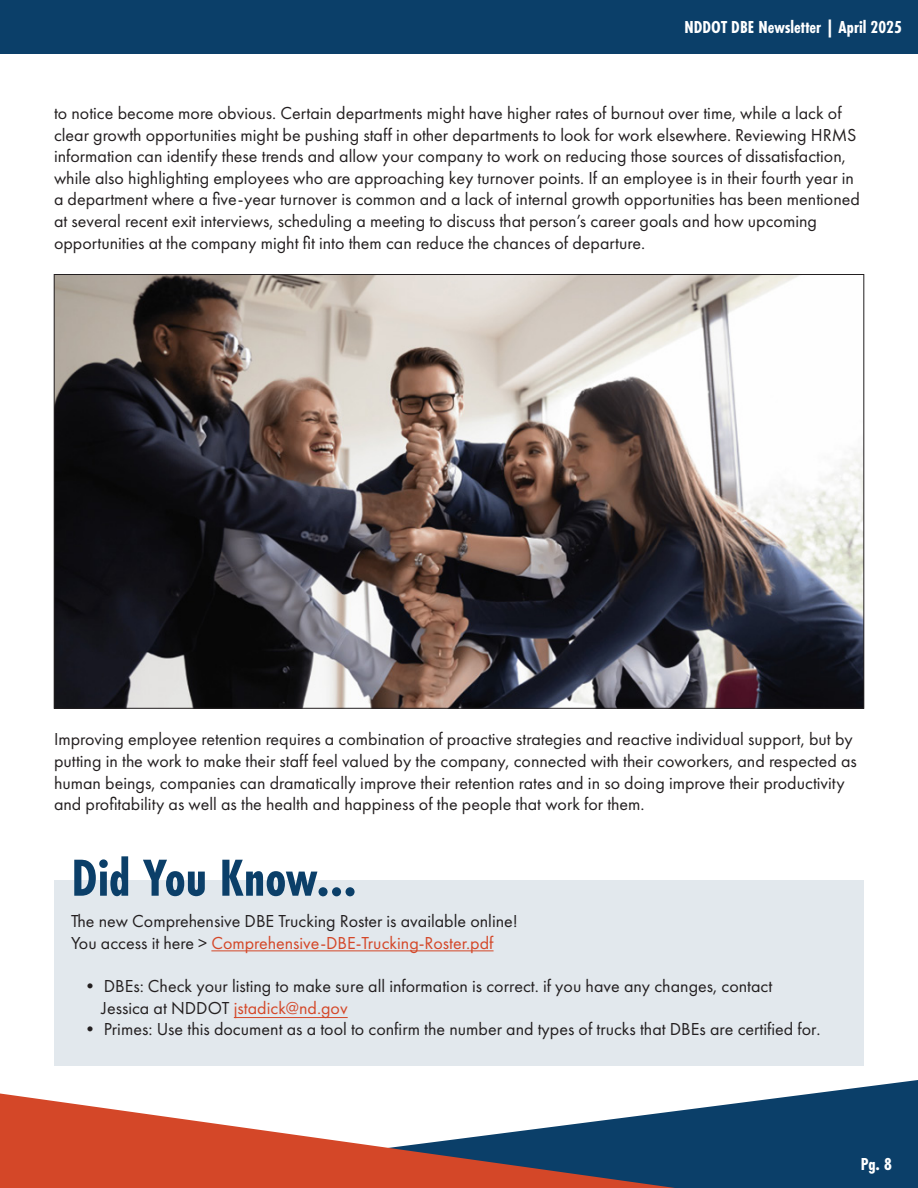
<style>
.page{position:relative;width:918px;height:1188px;background:#fff}
.page>*{position:absolute;margin:0;border:0;box-sizing:border-box;transform-origin:0 0}
.Heading_1{font:700 54px "Futura PT Cond";color:#0b3f69}
.Paragraph_Copy{font:18px/21.6px "Futura PT";color:#231f20}
.Paragraph_Copy-2{font:18px "Futura PT";color:#d44728}
.t1{font:700 18px "Futura PT Cond";color:#fff}
.s1{color:#231f20}
.s2{color:#d44728}
</style>
<div class="page">
<svg style="left:675px;top:1080px;width:243px;height:108px;background:#2e5a7e"></svg>
<svg style="left:0;top:1094px;width:675px;height:94px;fill:#d44728"></svg>
<div style="left:0;top:1px;width:918px;height:53px;background:#0b3f69"></div>
<img style="left:56px;top:276px;width:806px;height:430px">
<div style="left:54px;top:880px;width:810px;height:185px;background:#e2e8ed"></div>
<hr style="left:211px;top:950px;width:283px;height:1px;background:#d44728">
<hr style="left:234px;top:1017px;width:114px;height:1px;background:#d44728">
<p class="t1" style="left:684px;top:17px;width:219px">NDDOT DBE Newsletter | April 2025</p>
<p class="Paragraph_Copy" style="left:54px;top:102px;width:807px">to notice become more obvious. Certain departments might have higher rates of burnout over time, while a lack of clear growth opportunities might be pushing staff in other departments to look for work elsewhere. Reviewing HRMS information can identify these trends and allow your company to work on reducing those sources of dissatisfaction, while also highlighting employees who are approaching key turnover points. If an employee is in their fourth year in a department where a five-year turnover is common and a lack of internal growth opportunities has been mentioned at several recent exit interviews, scheduling a meeting to discuss that person’s career goals and how upcoming opportunities at the company might fit into them can reduce the chances of departure.</p>
<p class="Paragraph_Copy" style="left:54px;top:729px;width:804px">Improving employee retention requires a combination of proactive strategies and reactive individual support, but by putting in the work to make their staff feel valued by the company, connected with their coworkers, and respected as human beings, companies can dramatically improve their retention rates and in so doing improve their productivity and profitability as well as the health and happiness of the people that work for them.</p>
<p class="Heading_1" style="left:71px;top:847px;width:287px">Did You Know...</p>
<p class="Paragraph_Copy" style="left:71px;top:911px;width:448px">The new Comprehensive DBE Trucking Roster is available online!</p>
<p class="Paragraph_Copy-2" style="left:71px;top:932px;width:424px"><span class="s1">You access it here &gt;</span> Comprehensive-DBE-Trucking-Roster.pdf</p>
<p class="Paragraph_Copy" style="left:102px;top:975px;width:672px;text-indent:-20px">• DBEs: Check your listing to make sure all information is correct. if you have any changes, contact<br>Jessica at NDDOT <span class="s2">jstadick@nd.gov</span></p>
<p class="Paragraph_Copy" style="left:81px;top:1019px;width:741px">• Primes: Use this document as a tool to confirm the number and types of trucks that DBEs are certified for.</p>
<p class="t1" style="left:861px;top:1154px;width:33px">Pg. 8</p>
</div>
